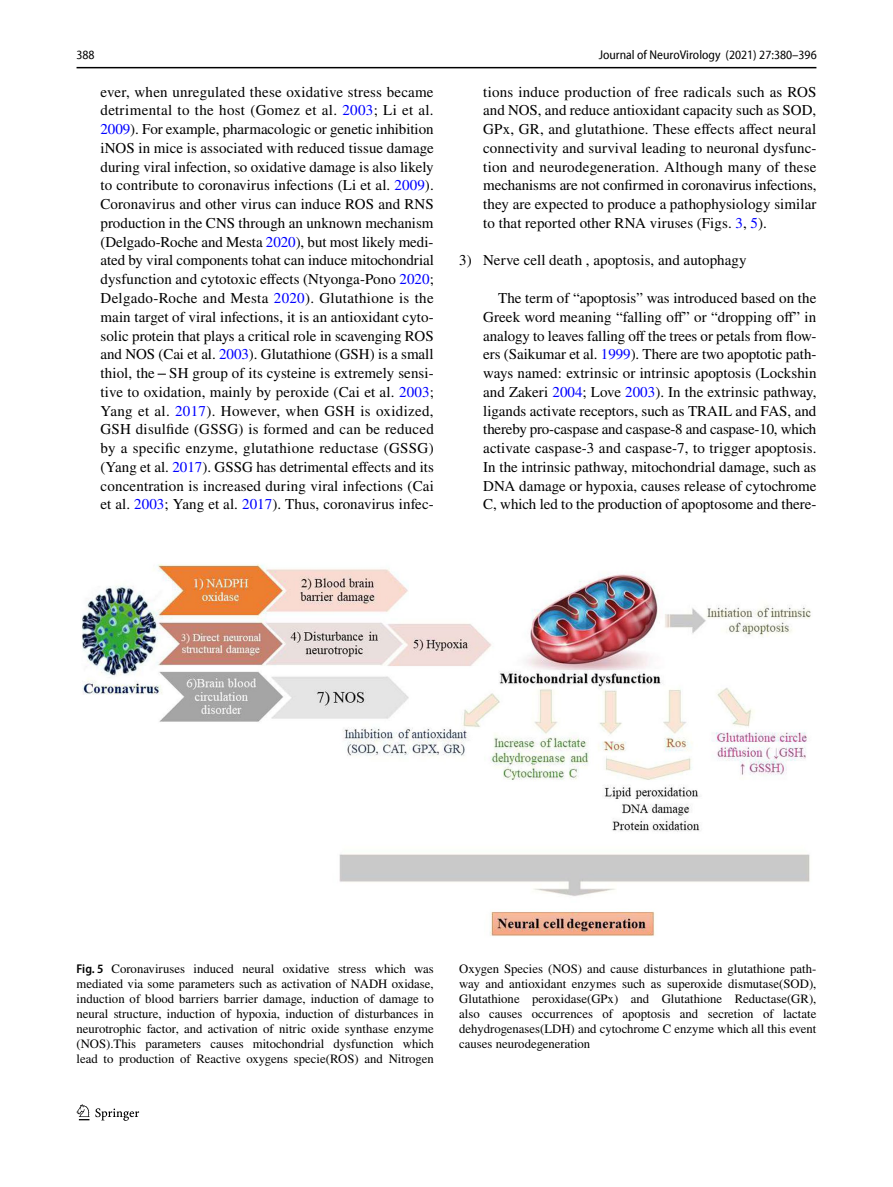
<style>
.page{position:relative;width:893px;height:1187px;background:#fff}
.page>*{position:absolute;margin:0;border:0;box-sizing:border-box;transform-origin:0 0}
.t1{font:15px/18.8px "STIX";letter-spacing:.005em;color:#000;text-align:justify}
.t2{font:12.75px/15px "STIX";color:#000;text-align:justify}
.t3{font:semi-condensed 12.75px "Myriad Pro Unic";color:#000}
.s1{color:#00f}
.s2{font-family:"Myriad Pro";font-weight:600;font-stretch:semi-condensed}
</style>
<div class="page">
<hr style="left:77px;top:67px;width:739px;height:1px;background:#000">
<img style="left:82px;top:564px;width:729px;height:372px">
<svg style="left:77px;top:1104px;width:12px;height:16px"></svg>
<svg style="left:95px;top:1108px;width:44px;height:12px"></svg>
<p class="t3" style="left:77px;top:50px;width:20px">388</p>
<p class="t3" style="left:599px;top:50px;width:220px">Journal of NeuroVirology (2021) 27:380–396</p>
<p class="t1" style="left:101px;top:83px;width:335px">ever, when unregulated these oxidative stress became detrimental to the host (Gomez et al. <span class="s1">2003</span>; Li et al.<br><span class="s1">2009</span>). For example, pharmacologic or genetic inhibition iNOS in mice is associated with reduced tissue damage during viral infection, so oxidative damage is also likely to contribute to coronavirus infections (Li et al. <span class="s1">2009</span>).<br>Coronavirus and other virus can induce ROS and RNS production in the CNS through an unknown mechanism (Delgado-Roche and Mesta <span class="s1">2020</span>), but most likely medi&shy;ated by viral components tohat can induce mitochondrial dysfunction and cytotoxic effects (Ntyonga-Pono <span class="s1">2020</span>; Delgado-Roche and Mesta <span class="s1">2020</span>). Glutathione is the main target of viral infections, it is an antioxidant cyto&shy;solic protein that plays a critical role in scavenging ROS and NOS (Cai et al. <span class="s1">2003</span>). Glutathione (GSH) is a small thiol, the−SH group of its cysteine is extremely sensi&shy;tive to oxidation, mainly by peroxide (Cai et al. <span class="s1">2003</span>; Yang et al. <span class="s1">2017</span>). However, when GSH is oxidized, GSH disulfide (GSSG) is formed and can be reduced by a specific enzyme, glutathione reductase (GSSG) (Yang et al. <span class="s1">2017</span>). GSSG has detrimental effects and its concentration is increased during viral infections (Cai et al. <span class="s1">2003</span>; Yang et al. <span class="s1">2017</span>). Thus, coronavirus infec-</p>
<p class="t1" style="left:483px;top:83px;width:335px">tions induce production of free radicals such as ROS and NOS, and reduce antioxidant capacity such as SOD, GPx, GR, and glutathione. These effects affect neural connectivity and survival leading to neuronal dysfunc&shy;tion and neurodegeneration. Although many of these mechanisms are not confirmed in coronavirus infections, they are expected to produce a pathophysiology similar to that reported other RNA viruses (Figs. <span class="s1">3</span>, <span class="s1">5</span>).</p>
<p class="t1" style="left:459px;top:252px;width:289px">3) Nerve cell death , apoptosis, and autophagy</p>
<p class="t1" style="left:483px;top:289px;width:335px;text-indent:15px">The term of “apoptosis” was introduced based on the Greek word meaning “falling off” or “dropping off” in analogy to leaves falling off the trees or petals from flow&shy;ers (Saikumar et al. <span class="s1">1999</span>). There are two apoptotic path&shy;ways named: extrinsic or intrinsic apoptosis (Lockshin and Zakeri <span class="s1">2004</span>; Love <span class="s1">2003</span>). In the extrinsic pathway, ligands activate receptors, such as TRAIL and FAS, and thereby pro-caspase and caspase-8 and caspase-10, which activate caspase-3 and caspase-7, to trigger apoptosis.<br>In the intrinsic pathway, mitochondrial damage, such as DNA damage or hypoxia, causes release of cytochrome C, which led to the production of apoptosome and there-</p>
<p class="t2" style="left:77px;top:961px;width:359px"><span class="s2">Fig. 5</span> Coronaviruses induced neural oxidative stress which was mediated via some parameters such as activation of NADH oxidase, induction of blood barriers barrier damage, induction of damage to neural structure, induction of hypoxia, induction of disturbances in neurotrophic factor, and activation of nitric oxide synthase enzyme (NOS).This parameters causes mitochondrial dysfunction which lead to production of Reactive oxygens specie(ROS) and Nitrogen</p>
<p class="t2" style="left:459px;top:961px;width:359px">Oxygen Species (NOS) and cause disturbances in glutathione path&shy;way and antioxidant enzymes such as superoxide dismutase(SOD), Glutathione peroxidase(GPx) and Glutathione Reductase(GR), also causes occurrences of apoptosis and secretion of lactate dehydrogenases(LDH) and cytochrome C enzyme which all this event causes neurodegeneration</p>
</div>
